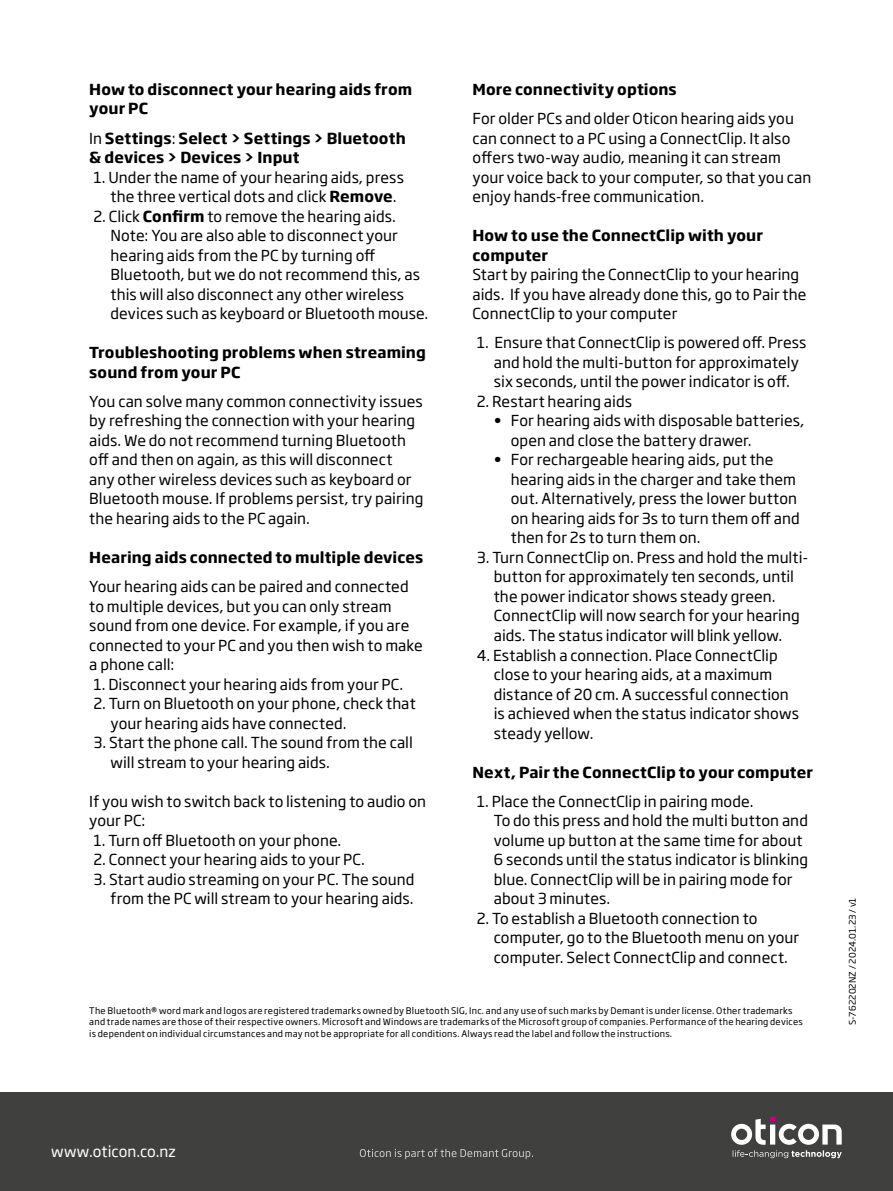
<style>
.page{position:relative;width:893px;height:1191px;background:#fff}
.page>*{position:absolute;margin:0;border:0;box-sizing:border-box;transform-origin:0 0}
.t1{font:15px/19.5px "Soho Gothic Pro";letter-spacing:.005em;color:#000}
.t2{font:700 15px/19.5px "Soho Gothic Pro";letter-spacing:.005em;color:#000}
.t3{font:15px "Soho Gothic Pro";letter-spacing:.005em;color:#fff}
.t4{font:9px/11.2px "Soho Gothic Pro";letter-spacing:.025em;color:#000}
.s1{font-weight:400}
.s2{font-weight:700}
</style>
<div class="page">
<div style="left:0;top:1091px;width:893px;height:100px;background:#40403f"></div>
<svg style="left:731px;top:1116px;width:111px;height:28px"></svg>
<svg style="left:733px;top:1150px;width:109px;height:8px"></svg>
<svg style="left:360px;top:1148px;width:173px;height:11px"></svg>
<p class="t2" style="left:89px;top:78px;width:324px">How to disconnect your hearing aids from your PC</p>
<p class="t2" style="left:89px;top:127px;width:318px"><span class="s1">In</span> Settings<span class="s1">:</span> Select &gt; Settings &gt; Bluetooth &amp; devices &gt; Devices &gt; Input</p>
<p class="t1" style="left:111px;top:166px;width:295px;text-indent:-17px">1. Under the name of your hearing aids, press the three vertical dots and click <span class="s2">Remove</span>.</p>
<p class="t1" style="left:111px;top:205px;width:319px;text-indent:-17px">2. Click <span class="s2">Confirm</span> to remove the hearing aids.<br>Note: You are also able to disconnect your hearing aids from the PC by turning off Bluetooth, but we do not recommend this, as this will also disconnect any other wireless devices such as keyboard or Bluetooth mouse.</p>
<p class="t2" style="left:89px;top:342px;width:338px">Troubleshooting problems when streaming sound from your PC</p>
<p class="t1" style="left:89px;top:391px;width:336px">You can solve many common connectivity issues by refreshing the connection with your hearing aids. We do not recommend turning Bluetooth off and then on again, as this will disconnect<br>any other wireless devices such as keyboard or Bluetooth mouse. If problems persist, try pairing the hearing aids to the PC again.</p>
<p class="t2" style="left:89px;top:546px;width:336px">Hearing aids connected to multiple devices</p>
<p class="t1" style="left:89px;top:576px;width:335px">Your hearing aids can be paired and connected to multiple devices, but you can only stream sound from one device. For example, if you are connected to your PC and you then wish to make a phone call:</p>
<p class="t1" style="left:94px;top:673px;width:311px">1. Disconnect your hearing aids from your PC.</p>
<p class="t1" style="left:111px;top:693px;width:307px;text-indent:-17px">2. Turn on Bluetooth on your phone, check that your hearing aids have connected.</p>
<p class="t1" style="left:111px;top:732px;width:304px;text-indent:-17px">3. Start the phone call. The sound from the call will stream to your hearing aids.</p>
<p class="t1" style="left:89px;top:790px;width:338px">If you wish to switch back to listening to audio on your PC:</p>
<p class="t1" style="left:94px;top:829px;width:249px">1. Turn off Bluetooth on your phone.</p>
<p class="t1" style="left:94px;top:849px;width:273px">2. Connect your hearing aids to your PC.</p>
<p class="t1" style="left:94px;top:868px;width:323px;text-align:right">3. Start audio streaming on your PC. The sound from the PC will stream to your hearing aids.</p>
<p class="t2" style="left:472px;top:78px;width:206px">More connectivity options</p>
<p class="t1" style="left:472px;top:108px;width:340px">For older PCs and older Oticon hearing aids you can connect to a PC using a ConnectClip. It also offers two-way audio, meaning it can stream your voice back to your computer, so that you can enjoy hands-free communication.</p>
<p class="t2" style="left:472px;top:225px;width:292px">How to use the ConnectClip with your computer</p>
<p class="t1" style="left:472px;top:264px;width:335px">Start by pairing the ConnectClip to your hearing aids. If you have already done this, go to Pair the<br>ConnectClip to your computer</p>
<p class="t1" style="left:494px;top:332px;width:314px;text-indent:-17px">1. Ensure that ConnectClip is powered off. Press and hold the multi-button for approximately six seconds, until the power indicator is off.</p>
<p class="t1" style="left:477px;top:391px;width:157px">2. Restart hearing aids</p>
<p class="t1" style="left:511px;top:410px;width:295px;text-indent:-17px">• For hearing aids with disposable batteries, open and close the battery drawer.</p>
<p class="t1" style="left:511px;top:449px;width:291px;text-indent:-17px">• For rechargeable hearing aids, put the hearing aids in the charger and take them out. Alternatively, press the lower button on hearing aids for 3s to turn them off and then for 2s to turn them on.</p>
<p class="t1" style="left:494px;top:547px;width:316px;text-indent:-17px">3. Turn ConnectClip on. Press and hold the multi&shy;button for approximately ten seconds, until the power indicator shows steady green.<br>ConnectClip will now search for your hearing aids. The status indicator will blink yellow.</p>
<p class="t1" style="left:494px;top:644px;width:307px;text-indent:-17px">4. Establish a connection. Place ConnectClip close to your hearing aids, at a maximum distance of 20 cm. A successful connection is achieved when the status indicator shows steady yellow.</p>
<p class="t2" style="left:472px;top:761px;width:342px">Next, Pair the ConnectClip to your computer</p>
<p class="t1" style="left:494px;top:790px;width:316px;text-indent:-17px">1. Place the ConnectClip in pairing mode.<br>To do this press and hold the multi button and volume up button at the same time for about 6 seconds until the status indicator is blinking blue. ConnectClip will be in pairing mode for about 3 minutes.</p>
<p class="t1" style="left:494px;top:907px;width:307px;text-indent:-17px">2. To establish a Bluetooth connection to computer, go to the Bluetooth menu on your computer. Select ConnectClip and connect.</p>
<p class="t4" style="left:89px;top:1004px;width:715px">The Bluetooth® word mark and logos are registered trademarks owned by Bluetooth SIG, Inc. and any use of such marks by Demant is under license. Other trademarks and trade names are those of their respective owners. Microsoft and Windows are trademarks of the Microsoft group of companies. Performance of the hearing devices is dependent on individual circumstances and may not be appropriate for all conditions. Always read the label and follow the instructions.</p>
<p class="t4" style="left:846px;top:1025px;width:129px;rotate:-90deg">S-762202NZ / 2024.01.23 / v1</p>
<p class="t3" style="left:51px;top:1139px;width:126px">www.oticon.co.nz</p>
</div>
